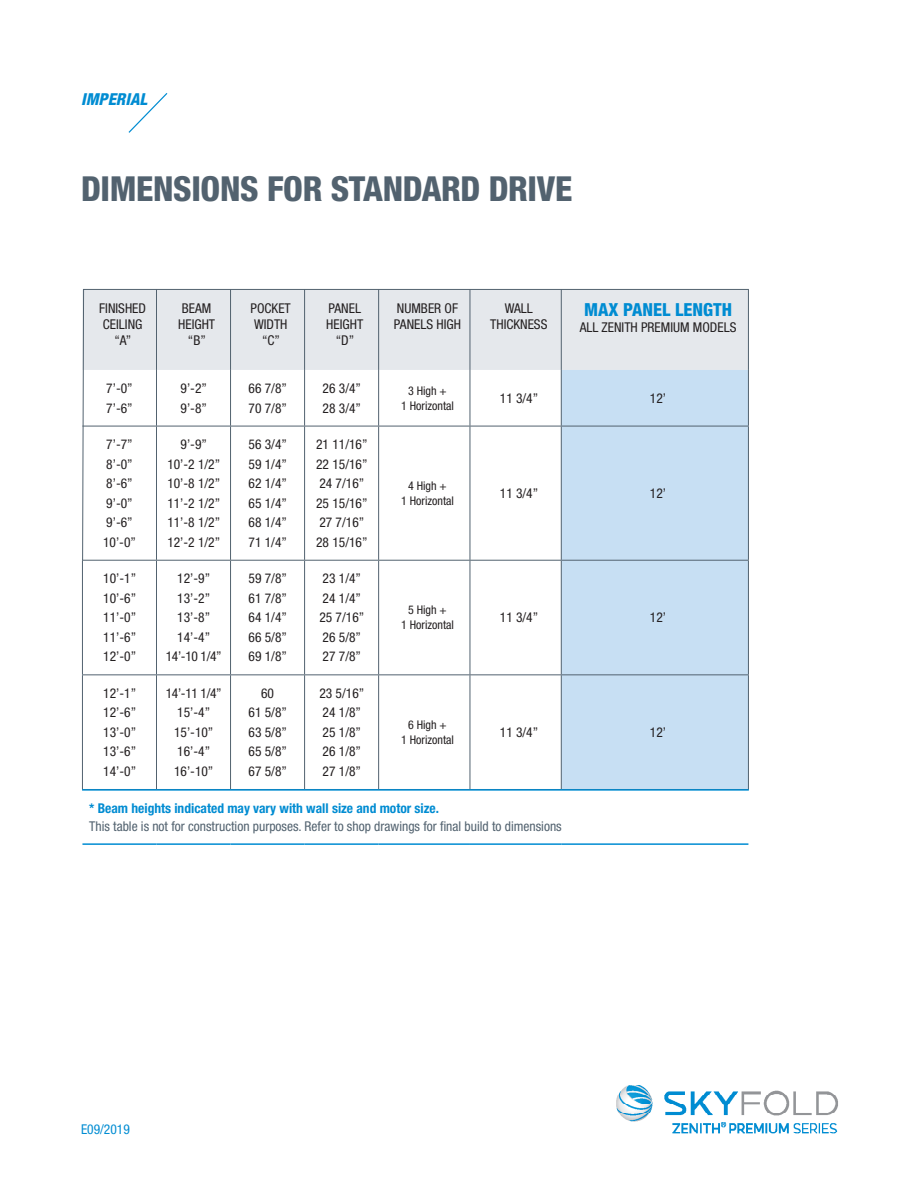
<style>
.page{position:relative;width:918px;height:1188px;background:#fff}
.page>*{position:absolute;margin:0;border:0;box-sizing:border-box;transform-origin:0 0}
.t1{font:800 condensed 34.5px "Helvetica Neue LT Std";letter-spacing:-.01em;color:#52626f}
.t2{font:800 condensed 18px "Helvetica Neue LT Std";color:#008cd2}
.t3{font:italic 800 condensed 16.5px "Helvetica Neue LT Std";color:#008cd2}
.t4{font:condensed 13.5px/16.2px "Helvetica Neue LT Std";color:#231f20}
.t5{font:condensed 13.5px "Helvetica Neue LT Std";color:#52626f}
.t6{font:700 condensed 13.5px "Helvetica Neue LT Std";color:#008cd2}
.t7{font:condensed 13.5px "Helvetica Neue LT Std";color:#008cd2}
.t8{font:condensed 12px "Helvetica Neue LT Std";color:#231f20}
</style>
<div class="page">
<img style="left:616px;top:1085px;width:222px;height:49px">
<div style="left:562px;top:561px;width:186px;height:228px;background:#c7dff3"></div>
<hr style="left:82px;top:843px;width:75px;height:2px;background:#008cd2">
<hr style="left:157px;top:843px;width:74px;height:2px;background:#008cd2">
<hr style="left:231px;top:843px;width:74px;height:2px;background:#008cd2">
<hr style="left:305px;top:843px;width:74px;height:2px;background:#008cd2">
<hr style="left:379px;top:843px;width:91px;height:2px;background:#008cd2">
<hr style="left:470px;top:843px;width:91px;height:2px;background:#008cd2">
<hr style="left:561px;top:843px;width:187px;height:2px;background:#008cd2">
<hr style="left:82px;top:561px;width:1px;height:113px;background:#52626f">
<hr style="left:156px;top:561px;width:1px;height:113px;background:#52626f">
<hr style="left:230px;top:561px;width:1px;height:113px;background:#52626f">
<hr style="left:304px;top:561px;width:1px;height:113px;background:#52626f">
<hr style="left:378px;top:561px;width:1px;height:113px;background:#52626f">
<hr style="left:470px;top:561px;width:1px;height:113px;background:#52626f">
<hr style="left:561px;top:561px;width:1px;height:113px;background:#52626f">
<hr style="left:748px;top:561px;width:1px;height:113px;background:#52626f">
<hr style="left:82px;top:674px;width:75px;height:1px;background:#52626f">
<hr style="left:82px;top:675px;width:1px;height:114px;background:#52626f">
<hr style="left:157px;top:674px;width:74px;height:1px;background:#52626f">
<hr style="left:156px;top:675px;width:1px;height:114px;background:#52626f">
<hr style="left:231px;top:674px;width:74px;height:1px;background:#52626f">
<hr style="left:230px;top:675px;width:1px;height:114px;background:#52626f">
<hr style="left:305px;top:674px;width:74px;height:1px;background:#52626f">
<hr style="left:304px;top:675px;width:1px;height:114px;background:#52626f">
<hr style="left:379px;top:674px;width:91px;height:1px;background:#52626f">
<hr style="left:378px;top:675px;width:1px;height:114px;background:#52626f">
<hr style="left:470px;top:674px;width:91px;height:1px;background:#52626f">
<hr style="left:470px;top:675px;width:1px;height:114px;background:#52626f">
<hr style="left:561px;top:674px;width:188px;height:1px;background:#52626f">
<hr style="left:561px;top:675px;width:1px;height:114px;background:#52626f">
<hr style="left:748px;top:675px;width:1px;height:114px;background:#52626f">
<svg style="left:128px;top:93px;width:40px;height:40px"></svg>
<svg style="left:82px;top:289px;width:667px;height:272px"></svg>
<hr style="left:82px;top:789px;width:667px;height:2px;background:#008cd2">
<p class="t3" style="left:81px;top:89px;width:68px">IMPERIAL</p>
<p class="t1" style="left:81px;top:167px;width:493px">DIMENSIONS FOR STANDARD DRIVE</p>
<p class="t4" style="left:99px;top:300px;width:48px">FINISHED<br>CEILING</p>
<p class="t4" style="left:114px;top:332px;width:18px">“A”</p>
<p class="t4" style="left:106px;top:380px;width:28px">7’-0”</p>
<p class="t4" style="left:106px;top:400px;width:28px">7’-6”</p>
<p class="t4" style="left:106px;top:436px;width:28px">7’-7”</p>
<p class="t4" style="left:106px;top:456px;width:28px">8’-0”</p>
<p class="t4" style="left:106px;top:475px;width:28px">8’-6”</p>
<p class="t4" style="left:106px;top:495px;width:28px">9’-0”</p>
<p class="t4" style="left:106px;top:514px;width:28px">9’-6”</p>
<p class="t4" style="left:103px;top:534px;width:34px">10’-0”</p>
<p class="t4" style="left:103px;top:570px;width:34px">10’-1”</p>
<p class="t4" style="left:103px;top:590px;width:34px">10’-6”</p>
<p class="t4" style="left:103px;top:609px;width:34px">11’-0”</p>
<p class="t4" style="left:103px;top:629px;width:34px">11’-6”</p>
<p class="t4" style="left:103px;top:648px;width:34px">12’-0”</p>
<p class="t4" style="left:103px;top:685px;width:34px">12’-1”</p>
<p class="t4" style="left:103px;top:705px;width:34px">12’-6”</p>
<p class="t4" style="left:103px;top:724px;width:34px">13’-0”</p>
<p class="t4" style="left:103px;top:744px;width:34px">13’-6”</p>
<p class="t4" style="left:103px;top:763px;width:34px">14’-0”</p>
<p class="t4" style="left:178px;top:300px;width:39px">BEAM<br>HEIGHT</p>
<p class="t4" style="left:188px;top:332px;width:19px">“B”</p>
<p class="t4" style="left:181px;top:380px;width:28px">9’-2”</p>
<p class="t4" style="left:181px;top:400px;width:28px">9’-8”</p>
<p class="t4" style="left:181px;top:436px;width:28px">9’-9”</p>
<p class="t4" style="left:167px;top:456px;width:54px">10’-2 1/2”</p>
<p class="t4" style="left:167px;top:475px;width:54px">10’-8 1/2”</p>
<p class="t4" style="left:167px;top:495px;width:54px">11’-2 1/2”</p>
<p class="t4" style="left:167px;top:514px;width:54px">11’-8 1/2”</p>
<p class="t4" style="left:167px;top:534px;width:54px">12’-2 1/2”</p>
<p class="t4" style="left:177px;top:570px;width:34px">12’-9”</p>
<p class="t4" style="left:177px;top:590px;width:34px">13’-2”</p>
<p class="t4" style="left:177px;top:609px;width:34px">13’-8”</p>
<p class="t4" style="left:177px;top:629px;width:34px">14’-4”</p>
<p class="t4" style="left:166px;top:648px;width:57px">14’-10 1/4”</p>
<p class="t4" style="left:166px;top:685px;width:57px">14’-11 1/4”</p>
<p class="t4" style="left:177px;top:705px;width:34px">15’-4”</p>
<p class="t4" style="left:174px;top:724px;width:41px">15’-10”</p>
<p class="t4" style="left:177px;top:744px;width:34px">16’-4”</p>
<p class="t4" style="left:174px;top:763px;width:41px">16’-10”</p>
<p class="t4" style="left:251px;top:300px;width:42px">POCKET</p>
<p class="t4" style="left:254px;top:316px;width:35px">WIDTH</p>
<p class="t4" style="left:262px;top:332px;width:19px">“C”</p>
<p class="t4" style="left:249px;top:380px;width:40px">66 7/8”</p>
<p class="t4" style="left:249px;top:400px;width:40px">70 7/8”</p>
<p class="t4" style="left:249px;top:436px;width:40px">56 3/4”</p>
<p class="t4" style="left:249px;top:456px;width:40px">59 1/4”</p>
<p class="t4" style="left:249px;top:475px;width:40px">62 1/4”</p>
<p class="t4" style="left:249px;top:495px;width:40px">65 1/4”</p>
<p class="t4" style="left:249px;top:514px;width:40px">68 1/4”</p>
<p class="t4" style="left:249px;top:534px;width:40px">71 1/4”</p>
<p class="t4" style="left:249px;top:570px;width:40px">59 7/8”</p>
<p class="t4" style="left:249px;top:590px;width:40px">61 7/8”</p>
<p class="t4" style="left:249px;top:609px;width:40px">64 1/4”</p>
<p class="t4" style="left:249px;top:629px;width:40px">66 5/8”</p>
<p class="t4" style="left:249px;top:648px;width:40px">69 1/8”</p>
<p class="t4" style="left:261px;top:685px;width:14px">60</p>
<p class="t4" style="left:249px;top:705px;width:40px">61 5/8”</p>
<p class="t4" style="left:249px;top:724px;width:40px">63 5/8”</p>
<p class="t4" style="left:249px;top:744px;width:40px">65 5/8”</p>
<p class="t4" style="left:249px;top:763px;width:40px">67 5/8”</p>
<p class="t4" style="left:329px;top:300px;width:34px">PANEL</p>
<p class="t4" style="left:326px;top:316px;width:39px">HEIGHT</p>
<p class="t4" style="left:336px;top:332px;width:20px">“D”</p>
<p class="t4" style="left:323px;top:380px;width:40px">26 3/4”</p>
<p class="t4" style="left:323px;top:400px;width:40px">28 3/4”</p>
<p class="t4" style="left:316px;top:436px;width:53px">21 11/16”</p>
<p class="t4" style="left:316px;top:456px;width:53px">22 15/16”</p>
<p class="t4" style="left:319px;top:475px;width:46px">24 7/16”</p>
<p class="t4" style="left:316px;top:495px;width:53px">25 15/16”</p>
<p class="t4" style="left:319px;top:514px;width:46px">27 7/16”</p>
<p class="t4" style="left:316px;top:534px;width:53px">28 15/16”</p>
<p class="t4" style="left:323px;top:570px;width:40px">23 1/4”</p>
<p class="t4" style="left:323px;top:590px;width:40px">24 1/4”</p>
<p class="t4" style="left:319px;top:609px;width:46px">25 7/16”</p>
<p class="t4" style="left:323px;top:629px;width:40px">26 5/8”</p>
<p class="t4" style="left:323px;top:648px;width:40px">27 7/8”</p>
<p class="t4" style="left:319px;top:685px;width:46px">23 5/16”</p>
<p class="t4" style="left:323px;top:705px;width:40px">24 1/8”</p>
<p class="t4" style="left:323px;top:724px;width:40px">25 1/8”</p>
<p class="t4" style="left:323px;top:744px;width:40px">26 1/8”</p>
<p class="t4" style="left:323px;top:763px;width:40px">27 1/8”</p>
<p class="t4" style="left:394px;top:300px;width:68px">NUMBER OF<br>PANELS HIGH</p>
<p class="t4" style="left:490px;top:300px;width:59px;text-align:center">WALL<br>THICKNESS</p>
<p class="t2" style="left:584px;top:298px;width:150px">MAX PANEL LENGTH</p>
<p class="t4" style="left:580px;top:319px;width:158px">ALL ZENITH PREMIUM MODELS</p>
<p class="t8" style="left:408px;top:384px;width:40px">3 High +</p>
<p class="t8" style="left:401px;top:399px;width:54px">1 Horizontal</p>
<p class="t8" style="left:408px;top:479px;width:40px">4 High +</p>
<p class="t8" style="left:401px;top:494px;width:54px">1 Horizontal</p>
<p class="t8" style="left:408px;top:603px;width:40px">5 High +</p>
<p class="t8" style="left:401px;top:618px;width:54px">1 Horizontal</p>
<p class="t8" style="left:408px;top:718px;width:40px">6 High +</p>
<p class="t8" style="left:401px;top:733px;width:54px">1 Horizontal</p>
<p class="t4" style="left:500px;top:390px;width:40px">11 3/4”</p>
<p class="t4" style="left:650px;top:390px;width:18px">12’</p>
<p class="t4" style="left:500px;top:485px;width:40px">11 3/4”</p>
<p class="t4" style="left:650px;top:485px;width:18px">12’</p>
<p class="t4" style="left:500px;top:609px;width:40px">11 3/4”</p>
<p class="t4" style="left:650px;top:609px;width:18px">12’</p>
<p class="t4" style="left:500px;top:724px;width:40px">11 3/4”</p>
<p class="t4" style="left:650px;top:724px;width:18px">12’</p>
<p class="t6" style="left:89px;top:800px;width:351px">* Beam heights indicated may vary with wall size and motor size.</p>
<p class="t5" style="left:89px;top:818px;width:474px">This table is not for construction purposes. Refer to shop drawings for final build to dimensions</p>
<p class="t7" style="left:81px;top:1121px;width:50px">E09/2019</p>
</div>
